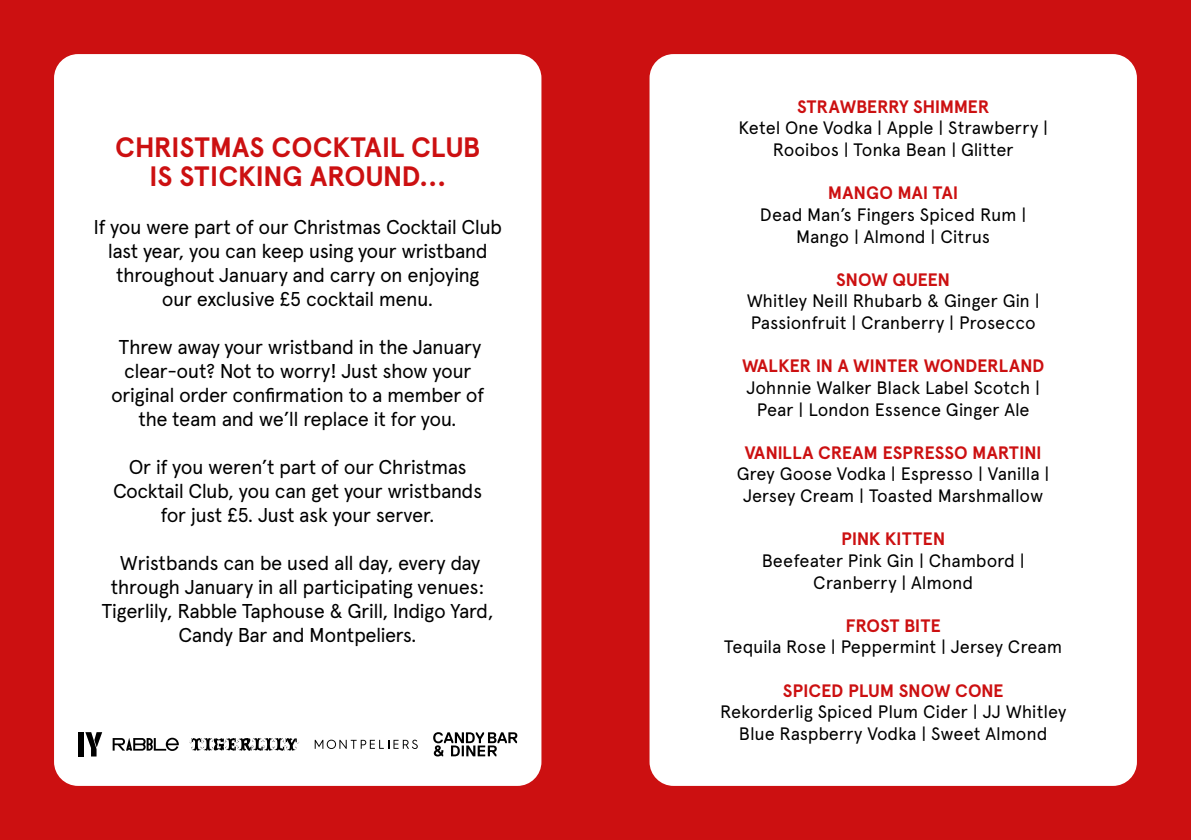
<style>
.page{position:relative;width:1191px;height:840px;background:#fff}
.page>*{position:absolute;margin:0;border:0;box-sizing:border-box;transform-origin:0 0}
.t1{font:700 28px/28px "Apercu Pro";letter-spacing:-.005em;color:#cc1011;text-align:center}
.t2{font:20px/24px "Apercu Pro";letter-spacing:-.03em;color:#000;text-align:center}
.t3{font:18px/21.6px "Apercu Pro";letter-spacing:-.01em;color:#000;text-align:center}
.t4{font:700 18px "Apercu Pro";letter-spacing:-.01em;color:#cc1011}
</style>
<div class="page">
<div style="left:0;top:0;width:1191px;height:839px;background:#cc1011"></div>
<div style="left:649px;top:54px;width:488px;height:731px;background:#fff;border-radius:24px"></div>
<div style="left:54px;top:54px;width:487px;height:731px;background:#fff;border-radius:24px"></div>
<svg style="left:85px;top:732px;width:17px;height:24px"></svg>
<div style="left:78px;top:731px;width:6px;height:25px;background:#000"></div>
<svg style="left:315px;top:739px;width:103px;height:9px"></svg>
<svg style="left:433px;top:732px;width:84px;height:24px"></svg>
<svg style="left:113px;top:737px;width:66px;height:13px"></svg>
<svg style="left:189px;top:738px;width:110px;height:13px"></svg>
<h1 class="t1" style="left:115px;top:133px;width:366px">CHRISTMAS COCKTAIL CLUB<br>IS STICKING AROUND…</h1>
<p class="t2" style="left:93px;top:213px;width:410px">If you were part of our Christmas Cocktail Club last year, you can keep using your wristband throughout January and carry on enjoying<br>our exclusive £5 cocktail menu.</p>
<p class="t2" style="left:111px;top:333px;width:374px">Threw away your wristband in the January clear-out? Not to worry! Just show your original order confirmation to a member of the team and we’ll replace it for you.</p>
<p class="t2" style="left:113px;top:453px;width:371px">Or if you weren’t part of our Christmas<br>Cocktail Club, you can get your wristbands for just £5. Just ask your server.</p>
<p class="t2" style="left:102px;top:549px;width:393px">Wristbands can be used all day, every day through January in all participating venues:<br>Tigerlily, Rabble Taphouse &amp; Grill, Indigo Yard, Candy Bar and Montpeliers.</p>
<p class="t4" style="left:797px;top:93px;width:194px">STRAWBERRY SHIMMER</p>
<p class="t3" style="left:738px;top:116px;width:311px">Ketel One Vodka | Apple | Strawberry |<br>Rooibos | Tonka Bean | Glitter</p>
<p class="t4" style="left:828px;top:179px;width:132px">MANGO MAI TAI</p>
<p class="t3" style="left:760px;top:202px;width:268px">Dead Man’s Fingers Spiced Rum |<br>Mango | Almond | Citrus</p>
<p class="t4" style="left:836px;top:266px;width:116px">SNOW QUEEN</p>
<p class="t3" style="left:746px;top:289px;width:294px;text-align:left">Whitley Neill Rhubarb &amp; Ginger Gin |<br>Passionfruit | Cranberry | Prosecco</p>
<p class="t4" style="left:742px;top:352px;width:304px">WALKER IN A WINTER WONDERLAND</p>
<p class="t3" style="left:746px;top:375px;width:295px">Johnnie Walker Black Label Scotch |<br>Pear | London Essence Ginger Ale</p>
<p class="t4" style="left:745px;top:438px;width:298px">VANILLA CREAM ESPRESSO MARTINI</p>
<p class="t3" style="left:737px;top:462px;width:314px">Grey Goose Vodka | Espresso | Vanilla |<br>Jersey Cream | Toasted Marshmallow</p>
<p class="t4" style="left:841px;top:525px;width:106px">PINK KITTEN</p>
<p class="t3" style="left:762px;top:548px;width:264px">Beefeater Pink Gin | Chambord |<br>Cranberry | Almond</p>
<p class="t4" style="left:845px;top:611px;width:97px">FROST BITE</p>
<p class="t3" style="left:724px;top:634px;width:339px">Tequila Rose | Peppermint | Jersey Cream</p>
<p class="t4" style="left:783px;top:676px;width:222px">SPICED PLUM SNOW CONE</p>
<p class="t3" style="left:720px;top:699px;width:348px">Rekorderlig Spiced Plum Cider | JJ Whitley<br>Blue Raspberry Vodka | Sweet Almond</p>
</div>
